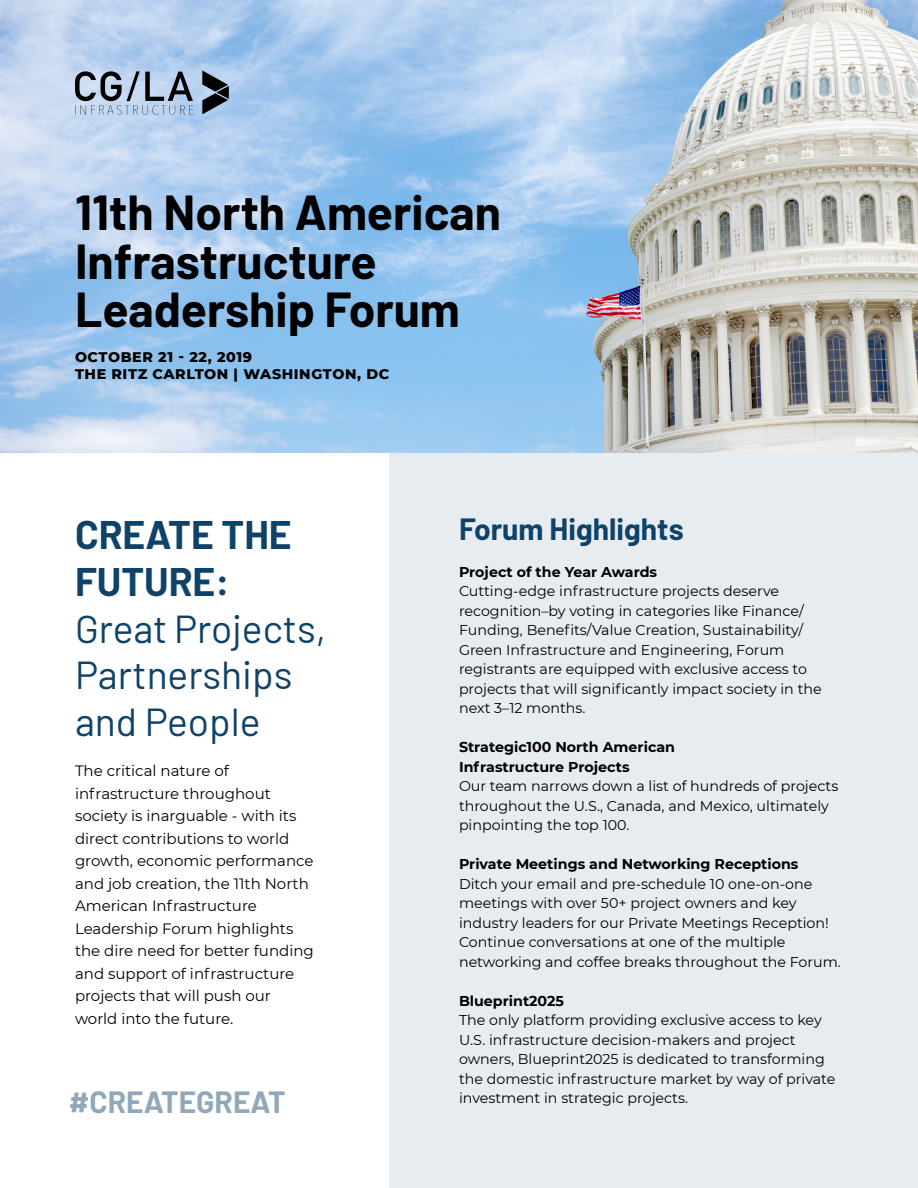
<style>
.page{position:relative;width:918px;height:1188px;background:#fff}
.page>*{position:absolute;margin:0;border:0;box-sizing:border-box;transform-origin:0 0}
.t1{font:700 48px "Barlow";color:#000}
.t2{font:39px/46.8px "Barlow";color:#0f4268}
.t3{font:700 30px "Barlow";color:#0f4268}
.t4{font:700 30px "Barlow";color:#91a8ba}
.t5{font:15px/22.5px "Montserrat";color:#000}
.t6{font:14.25px/19.5px "Montserrat";color:#000}
.t7{font:700 14.25px/19.5px "Montserrat";color:#000}
.t8{font:800 14.25px "Montserrat";letter-spacing:.04em;color:#000}
.s1{font-weight:700}
</style>
<div class="page">
<img style="left:0;top:0;width:918px;height:453px">
<svg style="left:75px;top:71px;width:119px;height:44px;background:#94a4b8"></svg>
<svg style="left:202px;top:70px;width:27px;height:44px"></svg>
<div style="left:389px;top:453px;width:529px;height:735px;background:#e7ecf0"></div>
<p class="t1" style="left:75px;top:177px;width:428px">11th North American</p>
<p class="t1" style="left:75px;top:226px;width:303px">Infrastructure</p>
<p class="t1" style="left:75px;top:274px;width:387px">Leadership Forum</p>
<p class="t8" style="left:75px;top:346px;width:179px">OCTOBER 21 - 22, 2019</p>
<p class="t8" style="left:75px;top:363px;width:316px">THE RITZ CARLTON | WASHINGTON, DC</p>
<p class="t2" style="left:75px;top:509px;width:253px"><span class="s1">CREATE THE<br>FUTURE:<br></span>Great Projects,<br>Partnerships and People</p>
<p class="t5" style="left:75px;top:759px;width:240px">The critical nature of infrastructure throughout society is inarguable - with its direct contributions to world growth, economic performance and job creation, the 11th North</p>
<p class="t5" style="left:75px;top:894px;width:240px">American Infrastructure<br>Leadership Forum highlights the dire need for better funding and support of infrastructure projects that will push our world into the future.</p>
<p class="t4" style="left:69px;top:1080px;width:218px">#CREATEGREAT</p>
<p class="t3" style="left:459px;top:507px;width:226px">Forum Highlights</p>
<p class="t7" style="left:459px;top:561px;width:200px">Project of the Year Awards</p>
<p class="t6" style="left:459px;top:581px;width:364px">Cutting-edge infrastructure projects deserve recognition–by voting in categories like Finance/ Funding, Benefits/Value Creation, Sustainability/ Green Infrastructure and Engineering, Forum registrants are equipped with exclusive access to projects that will significantly impact society in the next 3–12 months.</p>
<p class="t7" style="left:459px;top:737px;width:218px">Strategic100 North American<br>Infrastructure Projects</p>
<p class="t6" style="left:459px;top:776px;width:381px">Our team narrows down a list of hundreds of projects throughout the U.S., Canada, and Mexico, ultimately pinpointing the top 100.</p>
<p class="t7" style="left:459px;top:854px;width:341px">Private Meetings and Networking Receptions</p>
<p class="t6" style="left:459px;top:873px;width:383px">Ditch your email and pre-schedule 10 one-on-one meetings with over 50+ project owners and key industry leaders for our Private Meetings Reception!<br>Continue conversations at one of the multiple networking and coffee breaks throughout the Forum.</p>
<p class="t7" style="left:459px;top:990px;width:107px">Blueprint2025</p>
<p class="t6" style="left:459px;top:1010px;width:378px">The only platform providing exclusive access to key U.S. infrastructure decision-makers and project owners, Blueprint2025 is dedicated to transforming the domestic infrastructure market by way of private investment in strategic projects.</p>
</div>
